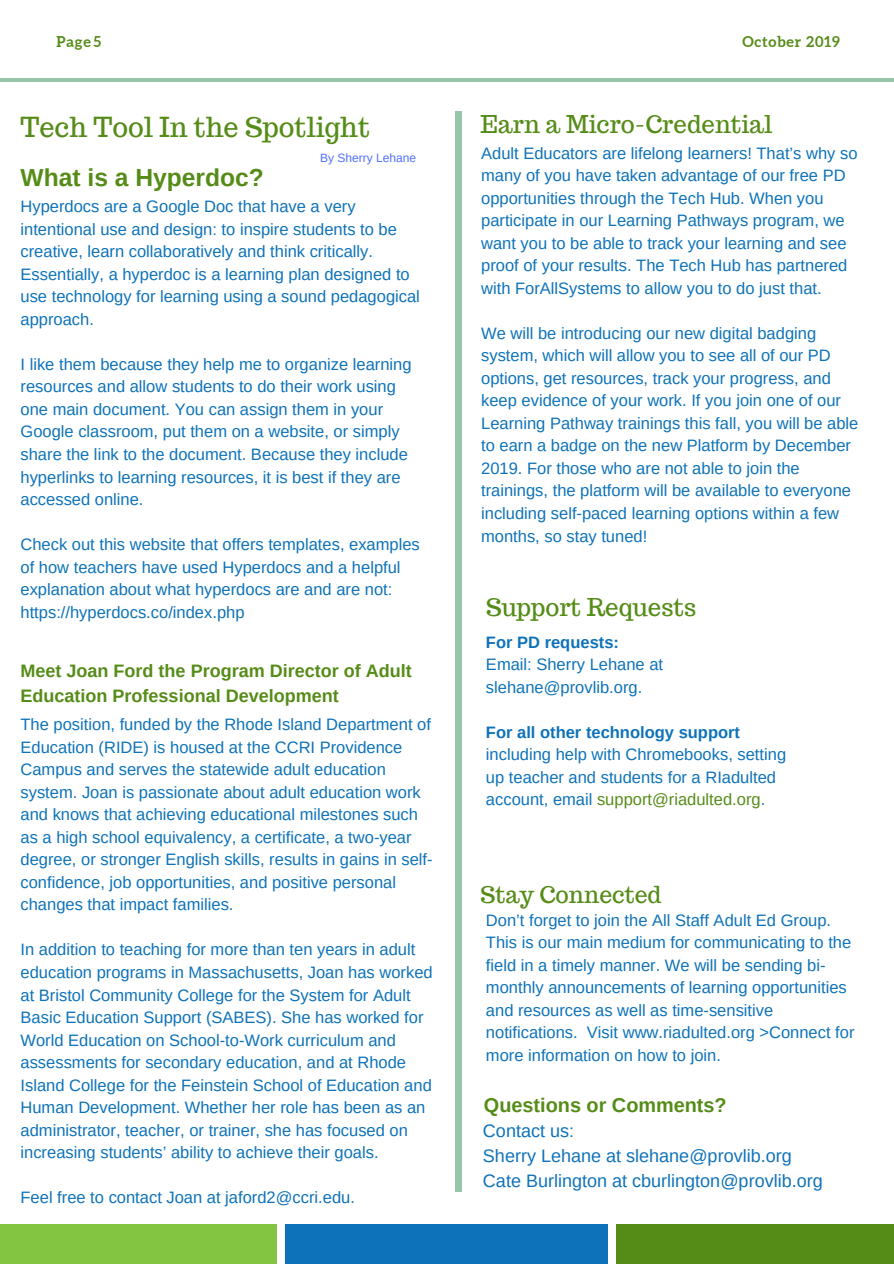
<style>
.page{position:relative;width:894px;height:1264px;background:#fff}
.page>*{position:absolute;margin:0;border:0;box-sizing:border-box;transform-origin:0 0}
.t1{font:27px "Trocchi";color:#558c17}
.t2{font:700 24.6px "Arimo";color:#558c17}
.t3{font:24px "Trocchi";color:#558c17}
.t4{font:22.95px "Trocchi";color:#558c17}
.t5{font:700 19.8px "Arimo";color:#558c17}
.t6{font:18px/24.8px "Arimo";color:#0f72b9}
.t7{font:700 18px/24.8px "Arimo";color:#558c17}
.t8{font:18px "Arimo";color:#0d72b9}
.t9{font:16.5px/22.5px "Arimo";color:#0d72b9}
.t10{font:700 16.5px "Arimo";color:#0d72b9}
.t11{font:700 14.85px "Aleo";letter-spacing:.05em;color:#558c17}
.t12{font:12px "Arimo";color:#5271ff}
.s1{color:#558c17}
</style>
<div class="page">
<div style="left:0;top:1224px;width:277px;height:39px;background:#83c541"></div>
<div style="left:285px;top:1224px;width:322px;height:39px;background:#0d72b9"></div>
<div style="left:615px;top:1224px;width:278px;height:39px;background:#558c17"></div>
<hr style="left:0;top:78px;width:893px;height:4px;background:#98c4a9">
<div style="left:455px;top:111px;width:6px;height:1080px;background:#98c4a9"></div>
<p class="t11" style="left:56px;top:33px;width:46px">Page 5</p>
<p class="t11" style="left:742px;top:33px;width:99px">October 2019</p>
<h3 class="t3" style="left:480px;top:109px;width:293px">Earn a Micro-Credential</h3>
<h1 class="t1" style="left:21px;top:110px;width:351px">Tech Tool In the Spotlight</h1>
<h2 class="t2" style="left:21px;top:164px;width:245px">What is a Hyperdoc?</h2>
<p class="t12" style="left:320px;top:151px;width:98px">By Sherry Lehane</p>
<p class="t9" style="left:481px;top:141px;width:378px">Adult Educators are lifelong learners! That’s why so many of you have taken advantage of our free PD opportunities through the Tech Hub. When you participate in our Learning Pathways program, we want you to be able to track your learning and see proof of your results. The Tech Hub has partnered with ForAllSystems to allow you to do just that.</p>
<p class="t9" style="left:481px;top:322px;width:379px">We will be introducing our new digital badging system, which will allow you to see all of our PD options, get resources, track your progress, and keep evidence of your work. If you join one of our Learning Pathway trainings this fall, you will be able to earn a badge on the new Platform by December 2019. For those who are not able to join the trainings, the platform will be available to everyone including self-paced learning options within a few months, so stay tuned!</p>
<p class="t9" style="left:21px;top:195px;width:401px">Hyperdocs are a Google Doc that have a very intentional use and design: to inspire students to be creative, learn collaboratively and think critically.<br>Essentially, a hyperdoc is a learning plan designed to use technology for learning using a sound pedagogical approach.</p>
<p class="t9" style="left:21px;top:353px;width:392px">I like them because they help me to organize learning resources and allow students to do their work using one main document. You can assign them in your Google classroom, put them on a website, or simply share the link to the document. Because they include hyperlinks to learning resources, it is best if they are accessed online.</p>
<p class="t9" style="left:21px;top:533px;width:400px">Check out this website that offers templates, examples of how teachers have used Hyperdocs and a helpful explanation about what hyperdocs are and are not: https://hyperdocs.co/index.php</p>
<h3 class="t3" style="left:486px;top:591px;width:212px">Support Requests</h3>
<p class="t10" style="left:486px;top:632px;width:134px">For PD requests:</p>
<p class="t9" style="left:486px;top:653px;width:179px">Email: Sherry Lehane at slehane@provlib.org.</p>
<p class="t10" style="left:486px;top:722px;width:255px">For all other technology support</p>
<p class="t9" style="left:486px;top:743px;width:301px">including help with Chromebooks, setting up teacher and students for a RIadulted account, email <span class="s1">support@riadulted.org</span>.</p>
<p class="t7" style="left:21px;top:659px;width:392px">Meet Joan Ford the Program Director of Adult<br>Education Professional Development</p>
<p class="t9" style="left:21px;top:713px;width:413px">The position, funded by the Rhode Island Department of Education (RIDE) is housed at the CCRI Providence Campus and serves the statewide adult education system. Joan is passionate about adult education work and knows that achieving educational milestones such as a high school equivalency, a certificate, a two-year degree, or stronger English skills, results in gains in self&shy;confidence, job opportunities, and positive personal changes that impact families.</p>
<p class="t9" style="left:21px;top:938px;width:413px">In addition to teaching for more than ten years in adult education programs in Massachusetts, Joan has worked at Bristol Community College for the System for Adult Basic Education Support (SABES). She has worked for World Education on School-to-Work curriculum and assessments for secondary education, and at Rhode Island College for the Feinstein School of Education and Human Development. Whether her role has been as an administrator, teacher, or trainer, she has focused on increasing students’ ability to achieve their goals.</p>
<p class="t9" style="left:21px;top:1186px;width:336px">Feel free to contact Joan at jaford2@ccri.edu.</p>
<h3 class="t4" style="left:480px;top:879px;width:182px">Stay Connected</h3>
<p class="t9" style="left:486px;top:908px;width:370px">Don’t forget to join the All Staff Adult Ed Group.<br>This is our main medium for communicating to the field in a timely manner. We will be sending bi&shy;monthly announcements of learning opportunities and resources as well as time-sensitive notifications. Visit www.riadulted.org &gt;Connect for more information on how to join.</p>
<p class="t5" style="left:484px;top:1094px;width:244px">Questions or Comments?</p>
<p class="t8" style="left:483px;top:1120px;width:93px">Contact us:</p>
<p class="t6" style="left:483px;top:1143px;width:341px">Sherry Lehane at slehane@provlib.org<br>Cate Burlington at cburlington@provlib.org</p>
</div>
